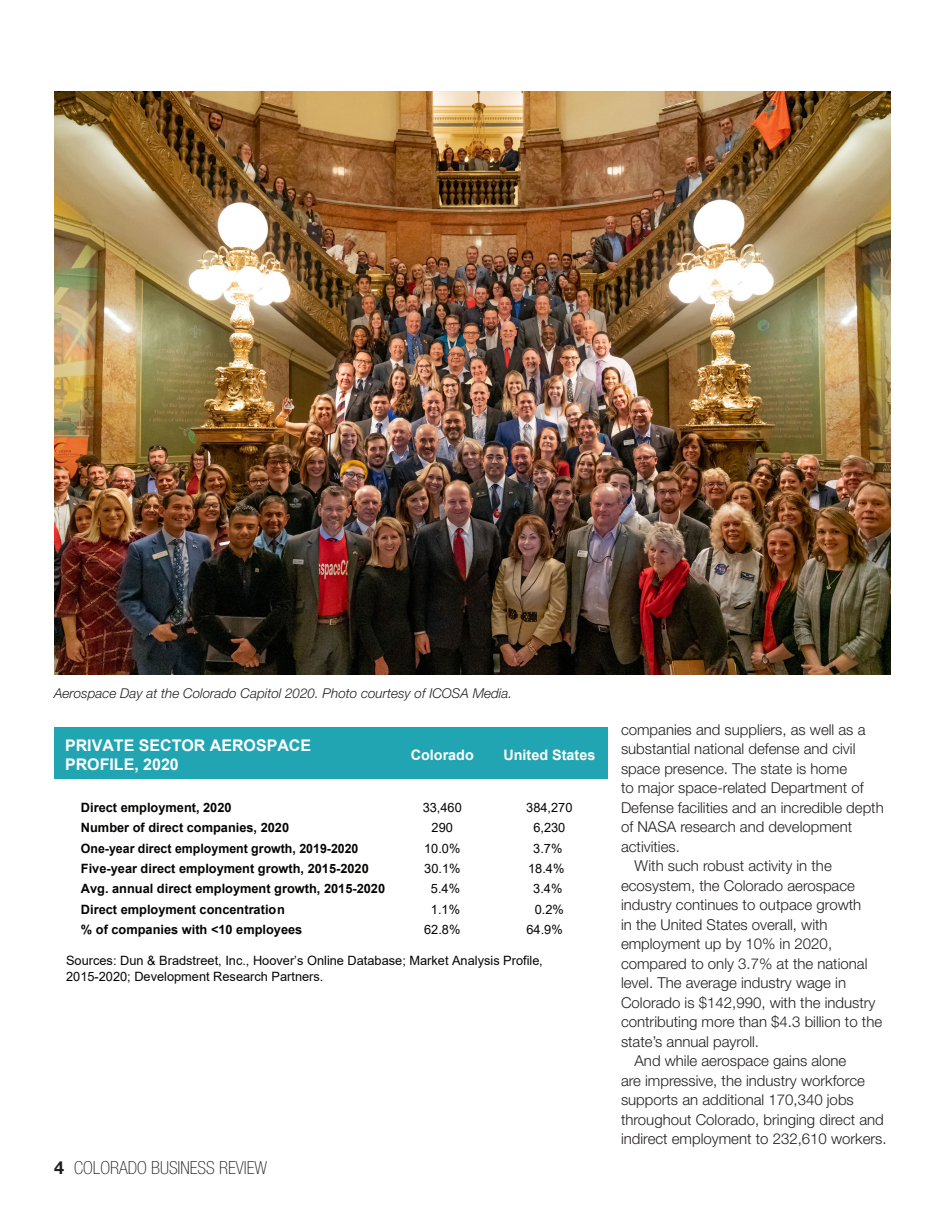
<style>
.page{position:relative;width:945px;height:1215px;background:#fff}
.page>*{position:absolute;margin:0;border:0;box-sizing:border-box;transform-origin:0 0}
.t1{font:100 condensed 18px "Helvetica Neue LT Std";color:#231f20}
.t2{font:700 16.05px/19.2px "Arial";color:#fff}
.Paragraph_Style_1{font:300 15px/19.5px "Helvetica Neue LT Std";color:#231f20}
.t3{font:700 14.4px "Arial";color:#fff}
.Paragraph_Style_1-2{font:italic 300 13.5px "Helvetica Neue LT Std";color:#231f20}
.t4{font:700 12.9px "Arial";color:#040503}
.t5{font:12.9px/15.5px "Arial";color:#040504}
.t6{font:12.9px "Arial";color:#040503}
.t7{font:700 12.9px "Arial";color:#040503;scale:.96 1}
.s1{font-weight:700;font-stretch:normal}
</style>
<div class="page">
<img style="left:54px;top:91px;width:837px;height:584px">
<div style="left:54px;top:727px;width:554px;height:52px;background:#22a5b3"></div>
<p class="Paragraph_Style_1-2" style="left:54px;top:685px;width:460px">Aerospace Day at the Colorado Capitol 2020. Photo courtesy of ICOSA Media.</p>
<p class="t2" style="left:65px;top:736px;width:248px">PRIVATE SECTOR AEROSPACE<br>PROFILE, 2020</p>
<p class="t3" style="left:411px;top:745px;width:65px">Colorado</p>
<p class="t3" style="left:503px;top:745px;width:93px">United States</p>
<p class="t4" style="left:81px;top:798px;width:152px">Direct employment, 2020</p>
<p class="t6" style="left:423px;top:799px;width:41px">33,460</p>
<p class="t6" style="left:526px;top:799px;width:48px">384,270</p>
<p class="t4" style="left:81px;top:819px;width:210px">Number of direct companies, 2020</p>
<p class="t6" style="left:432px;top:819px;width:23px">290</p>
<p class="t6" style="left:533px;top:819px;width:34px">6,230</p>
<p class="t7" style="left:81px;top:839px;width:291px">One-year direct employment growth, 2019-2020</p>
<p class="t6" style="left:424px;top:840px;width:38px">10.0%</p>
<p class="t6" style="left:533px;top:840px;width:31px">3.7%</p>
<p class="t4" style="left:81px;top:860px;width:289px">Five-year direct employment growth, 2015-2020</p>
<p class="t6" style="left:424px;top:860px;width:38px">30.1%</p>
<p class="t6" style="left:528px;top:860px;width:38px">18.4%</p>
<p class="t4" style="left:81px;top:880px;width:306px">Avg. annual direct employment growth, 2015-2020</p>
<p class="t6" style="left:431px;top:880px;width:31px">5.4%</p>
<p class="t6" style="left:533px;top:880px;width:31px">3.4%</p>
<p class="t4" style="left:81px;top:901px;width:205px">Direct employment concentration</p>
<p class="t6" style="left:431px;top:901px;width:31px">1.1%</p>
<p class="t6" style="left:535px;top:901px;width:31px">0.2%</p>
<p class="t4" style="left:81px;top:921px;width:223px">% of companies with &lt;10 employees</p>
<p class="t6" style="left:424px;top:921px;width:38px">62.8%</p>
<p class="t6" style="left:527px;top:921px;width:38px">64.9%</p>
<p class="t5" style="left:66px;top:953px;width:478px">Sources: Dun &amp; Bradstreet, Inc., Hoover’s Online Database; Market Analysis Profile,<br>2015-2020; Development Research Partners.</p>
<p class="t1" style="left:54px;top:1157px;width:215px"><span class="s1">4</span> COLORADO BUSINESS REVIEW</p>
<p class="Paragraph_Style_1" style="left:621px;top:720px;width:264px">companies and suppliers, as well as a substantial national defense and civil space presence. The state is home<br>to major space-related Department of Defense facilities and an incredible depth of NASA research and development activities.</p>
<p class="Paragraph_Style_1" style="left:621px;top:856px;width:263px;text-indent:14px">With such robust activity in the ecosystem, the Colorado aerospace industry continues to outpace growth<br>in the United States overall, with employment up by 10% in 2020, compared to only 3.7% at the national level. The average industry wage in Colorado is $142,990, with the industry contributing more than $4.3 billion to the state’s annual payroll.</p>
<p class="Paragraph_Style_1" style="left:621px;top:1051px;width:267px;text-indent:14px">And while aerospace gains alone<br>are impressive, the industry workforce supports an additional 170,340 jobs throughout Colorado, bringing direct and indirect employment to 232,610 workers.</p>
</div>
